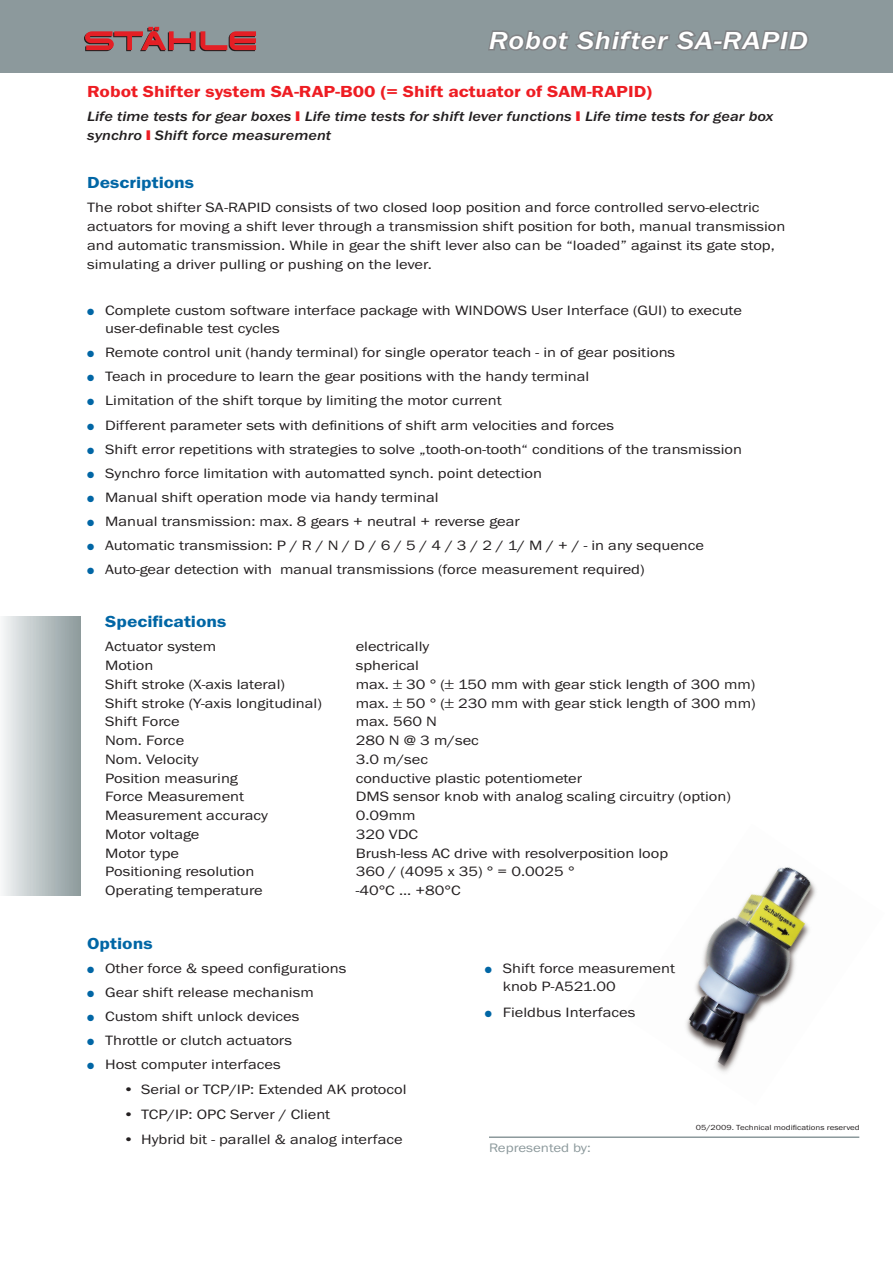
<style>
.page{position:relative;width:893px;height:1263px;background:#fff}
.page>*{position:absolute;margin:0;border:0;box-sizing:border-box;transform-origin:0 0}
.t1{font:italic 500 25.5px "Franklin Gothic Itc T";letter-spacing:.025em;color:#fff;scale:1.18 1}
.t2{font:600 16.65px "Franklin Gothic Itc T";color:#ee1d23;scale:1.18 1}
.t3{font:600 16.65px "Franklin Gothic Itc T";color:#0166a5;scale:1.18 1}
.t4{font:14.1px/18.8px "Franklin Gothic Itc T";color:#231f20;scale:1.18 1}
.t5{font:italic 500 14.1px/18.8px "Franklin Gothic Itc T";color:#231f20;scale:1.18 1}
.t6{font:12.75px "Franklin Gothic Itc T";color:#8c999c;scale:1.18 1}
.t7{font:7.65px "Franklin Gothic Itc T";color:#231f20;scale:1.18 1}
.s1{color:#ee1d23}
.s2{color:#0166a5}
</style>
<div class="page">
<img style="left:686px;top:867px;width:130px;height:205px">
<div style="left:0;top:0;width:893px;height:72px;background:#8c999c"></div>
<svg style="left:488px;top:30px;width:321px;height:21px"></svg>
<div style="left:0;top:616px;width:81px;height:279px;background:linear-gradient(to right,#f3f5f6,#8a989a)"></div>
<svg style="left:84px;top:27px;width:172px;height:24px"></svg>
<hr style="left:489px;top:1136px;width:370px;height:2px;background:#8c999c">
<h1 class="t1" style="left:489px;top:26px;width:272px">Robot Shifter SA-RAPID</h1>
<p class="t2" style="left:87px;top:82px;width:480px">Robot Shifter system SA-RAP-B00 (= Shift actuator of SAM-RAPID)</p>
<p class="t5" style="left:87px;top:107px;width:583px">Life time tests for gear boxes <span class="s1">❙</span> Life time tests for shift lever functions <span class="s1">❙</span> Life time tests for gear box synchro <span class="s1">❙</span> Shift force measurement</p>
<p class="t3" style="left:87px;top:173px;width:92px">Descriptions</p>
<p class="t4" style="left:87px;top:198px;width:593px">The robot shifter SA-RAPID consists of two closed loop position and force controlled servo-electric actuators for moving a shift lever through a transmission shift position for both, manual transmission and automatic transmission. While in gear the shift lever also can be “loaded” against its gate stop, simulating a driver pulling or pushing on the lever.</p>
<p class="t4" style="left:105px;top:300px;width:541px;text-indent:-18px"><span class="s2">●</span> Complete custom software interface package with WINDOWS User Interface (GUI) to execute user-definable test cycles</p>
<p class="t4" style="left:87px;top:343px;width:500px"><span class="s2">●</span> Remote control unit (handy terminal) for single operator teach - in of gear positions</p>
<p class="t4" style="left:87px;top:367px;width:427px"><span class="s2">●</span> Teach in procedure to learn the gear positions with the handy terminal</p>
<p class="t4" style="left:87px;top:391px;width:353px"><span class="s2">●</span> Limitation of the shift torque by limiting the motor current</p>
<p class="t4" style="left:87px;top:415px;width:448px"><span class="s2">●</span> Different parameter sets with definitions of shift arm velocities and forces</p>
<p class="t4" style="left:87px;top:439px;width:556px"><span class="s2">●</span> Shift error repetitions with strategies to solve „tooth-on-tooth“ conditions of the transmission</p>
<p class="t4" style="left:87px;top:463px;width:387px"><span class="s2">●</span> Synchro force limitation with automatted synch. point detection</p>
<p class="t4" style="left:87px;top:487px;width:299px"><span class="s2">●</span> Manual shift operation mode via handy terminal</p>
<p class="t4" style="left:87px;top:511px;width:368px"><span class="s2">●</span> Manual transmission: max. 8 gears + neutral + reverse gear</p>
<p class="t4" style="left:87px;top:536px;width:524px"><span class="s2">●</span> Automatic transmission: P / R / N / D / 6 / 5 / 4 / 3 / 2 / 1/ M / + / - in any sequence</p>
<p class="t4" style="left:87px;top:560px;width:474px"><span class="s2">●</span> Auto-gear detection with manual transmissions (force measurement required)</p>
<p class="t3" style="left:105px;top:612px;width:104px">Specifications</p>
<p class="t4" style="left:105px;top:637px;width:96px">Actuator system</p>
<p class="t4" style="left:356px;top:637px;width:64px">electrically</p>
<p class="t4" style="left:105px;top:656px;width:42px">Motion</p>
<p class="t4" style="left:356px;top:656px;width:55px">spherical</p>
<p class="t4" style="left:105px;top:675px;width:154px">Shift stroke (X-axis lateral)</p>
<p class="t4" style="left:356px;top:675px;width:340px">max. ± 30 ° (± 150 mm with gear stick length of 300 mm)</p>
<p class="t4" style="left:105px;top:693px;width:185px">Shift stroke (Y-axis longitudinal)</p>
<p class="t4" style="left:356px;top:693px;width:340px">max. ± 50 ° (± 230 mm with gear stick length of 300 mm)</p>
<p class="t4" style="left:105px;top:712px;width:65px">Shift Force</p>
<p class="t4" style="left:356px;top:712px;width:70px">max. 560 N</p>
<p class="t4" style="left:105px;top:731px;width:69px">Nom. Force</p>
<p class="t4" style="left:356px;top:731px;width:106px">280 N @ 3 m/sec</p>
<p class="t4" style="left:105px;top:750px;width:81px">Nom. Velocity</p>
<p class="t4" style="left:356px;top:750px;width:63px">3.0 m/sec</p>
<p class="t4" style="left:105px;top:768px;width:114px">Position measuring</p>
<p class="t4" style="left:356px;top:768px;width:193px">conductive plastic potentiometer</p>
<p class="t4" style="left:105px;top:787px;width:119px">Force Measurement</p>
<p class="t4" style="left:356px;top:787px;width:319px">DMS sensor knob with analog scaling circuitry (option)</p>
<p class="t4" style="left:105px;top:806px;width:139px">Measurement accuracy</p>
<p class="t4" style="left:356px;top:806px;width:52px">0.09mm</p>
<p class="t4" style="left:105px;top:825px;width:81px">Motor voltage</p>
<p class="t4" style="left:356px;top:825px;width:54px">320 VDC</p>
<p class="t4" style="left:105px;top:843px;width:64px">Motor type</p>
<p class="t4" style="left:356px;top:843px;width:266px">Brush-less AC drive with resolverposition loop</p>
<p class="t4" style="left:105px;top:862px;width:128px">Positioning resolution</p>
<p class="t4" style="left:356px;top:862px;width:187px">360 / (4095 x 35) ° = 0.0025 °</p>
<p class="t4" style="left:105px;top:881px;width:135px">Operating temperature</p>
<p class="t4" style="left:356px;top:881px;width:90px">-40°C ... +80°C</p>
<p class="t3" style="left:87px;top:933px;width:57px">Options</p>
<p class="t4" style="left:87px;top:958px;width:221px"><span class="s2">●</span> Other force &amp; speed configurations</p>
<p class="t4" style="left:87px;top:982px;width:194px"><span class="s2">●</span> Gear shift release mechanism</p>
<p class="t4" style="left:87px;top:1006px;width:181px"><span class="s2">●</span> Custom shift unlock devices</p>
<p class="t4" style="left:87px;top:1030px;width:175px"><span class="s2">●</span> Throttle or clutch actuators</p>
<p class="t4" style="left:87px;top:1054px;width:165px"><span class="s2">●</span> Host computer interfaces</p>
<p class="t4" style="left:123px;top:1080px;width:242px">• Serial or TCP/IP: Extended AK protocol</p>
<p class="t4" style="left:123px;top:1105px;width:177px">• TCP/IP: OPC Server / Client</p>
<p class="t4" style="left:123px;top:1130px;width:238px">• Hybrid bit - parallel &amp; analog interface</p>
<p class="t4" style="left:503px;top:958px;width:148px;text-indent:-18px"><span class="s2">●</span> Shift force measurement knob P-A521.00</p>
<p class="t4" style="left:485px;top:1002px;width:129px"><span class="s2">●</span> Fieldbus Interfaces</p>
<p class="t7" style="left:696px;top:1123px;width:140px">05/2009. Technical modifications reserved</p>
<p class="t6" style="left:489px;top:1141px;width:88px">Represented by:</p>
</div>
